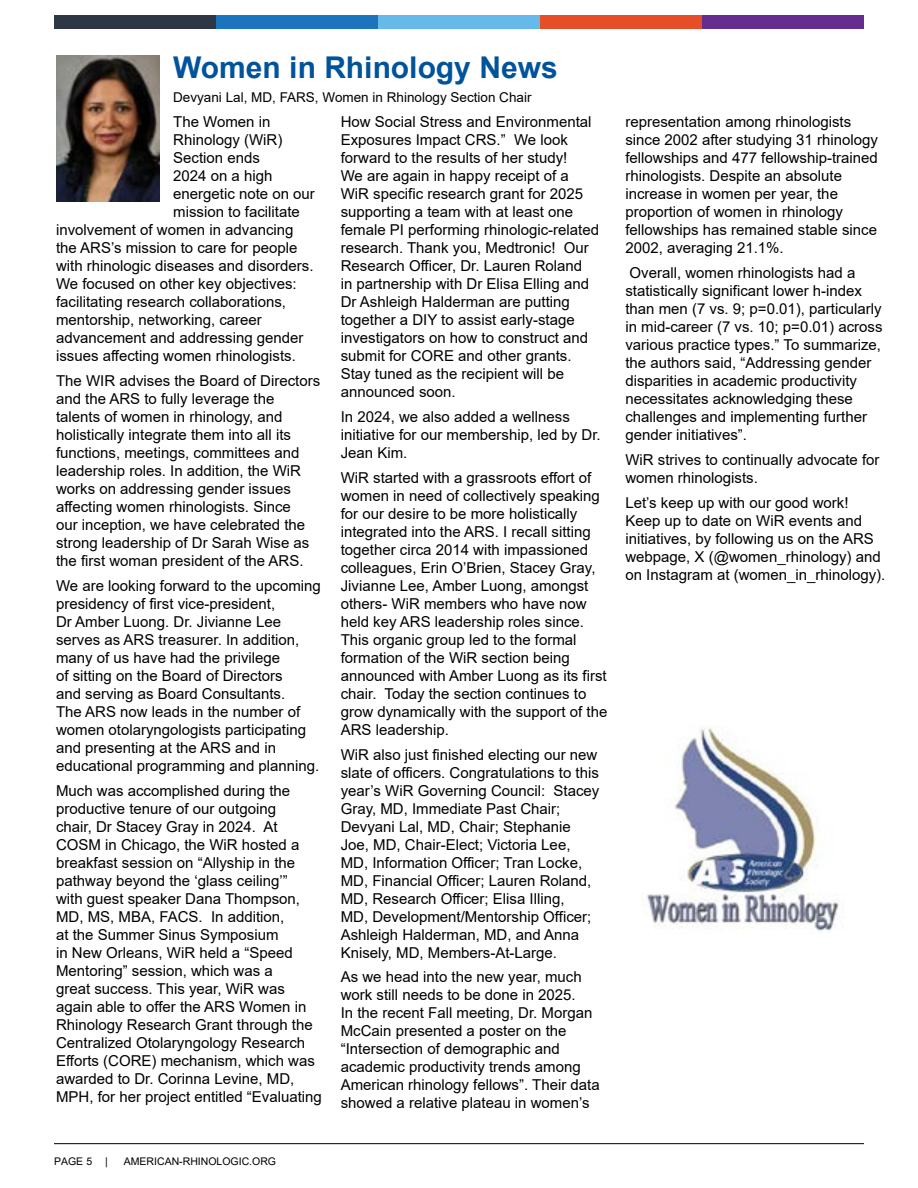
<style>
.page{position:relative;width:918px;height:1188px;background:#fff}
.page>*{position:absolute;margin:0;border:0;box-sizing:border-box;transform-origin:0 0}
.t1{font:700 30px "Arial";color:#00539b}
.t2{font:15px/18px "Arial";color:#000}
.t3{font:13.5px "Arial";color:#000}
.t4{font:10.5px "Arial";color:#000}
</style>
<div class="page">
<hr style="left:54px;top:1143px;width:810px;height:1px;background:#000">
<div style="left:54px;top:15px;width:162px;height:14px;background:#2d3844"></div>
<div style="left:216px;top:15px;width:162px;height:14px;background:#1c75bc"></div>
<div style="left:378px;top:15px;width:162px;height:14px;background:#65bae9"></div>
<div style="left:540px;top:15px;width:162px;height:14px;background:#e54e26"></div>
<div style="left:702px;top:15px;width:162px;height:14px;background:#662d91"></div>
<img style="left:56px;top:56px;width:104px;height:145px">
<img style="left:647px;top:725px;width:192px;height:207px">
<h1 class="t1" style="left:173px;top:47px;width:386px">Women in Rhinology News</h1>
<p class="t3" style="left:173px;top:88px;width:360px">Devyani Lal, MD, FARS, Women in Rhinology Section Chair</p>
<p class="t2" style="left:173px;top:113px;width:99px">The Women in</p>
<p class="t2" style="left:173px;top:131px;width:111px">Rhinology (WiR)</p>
<p class="t2" style="left:173px;top:149px;width:88px">Section ends</p>
<p class="t2" style="left:173px;top:167px;width:101px">2024 on a high</p>
<p class="t2" style="left:173px;top:185px;width:143px">energetic note on our</p>
<p class="t2" style="left:173px;top:203px;width:128px">mission to facilitate</p>
<p class="t2" style="left:56px;top:221px;width:239px">involvement of women in advancing</p>
<p class="t2" style="left:56px;top:239px;width:243px">the ARS’s mission to care for people</p>
<p class="t2" style="left:56px;top:257px;width:259px">with rhinologic diseases and disorders.</p>
<p class="t2" style="left:56px;top:275px;width:242px">We focused on other key objectives:</p>
<p class="t2" style="left:56px;top:293px;width:232px">facilitating research collaborations,</p>
<p class="t2" style="left:56px;top:311px;width:207px">mentorship, networking, career</p>
<p class="t2" style="left:56px;top:329px;width:249px">advancement and addressing gender</p>
<p class="t2" style="left:56px;top:347px;width:241px">issues affecting women rhinologists.</p>
<p class="t2" style="left:56px;top:372px;width:266px">The WIR advises the Board of Directors and the ARS to fully leverage the talents of women in rhinology, and holistically integrate them into all its functions, meetings, committees and leadership roles. In addition, the WiR works on addressing gender issues affecting women rhinologists. Since<br>our inception, we have celebrated the strong leadership of Dr Sarah Wise as the first woman president of the ARS.</p>
<p class="t2" style="left:56px;top:577px;width:266px">We are looking forward to the upcoming presidency of first vice-president,<br>Dr Amber Luong. Dr. Jivianne Lee serves as ARS treasurer. In addition, many of us have had the privilege<br>of sitting on the Board of Directors<br>and serving as Board Consultants.<br>The ARS now leads in the number of women otolaryngologists participating and presenting at the ARS and in educational programming and planning.</p>
<p class="t2" style="left:56px;top:781px;width:267px">Much was accomplished during the productive tenure of our outgoing<br>chair, Dr Stacey Gray in 2024. At COSM in Chicago, the WiR hosted a breakfast session on “Allyship in the pathway beyond the ‘glass ceiling’”<br>with guest speaker Dana Thompson, MD, MS, MBA, FACS. In addition,<br>at the Summer Sinus Symposium<br>in New Orleans, WiR held a “Speed Mentoring” session, which was a<br>great success. This year, WiR was again able to offer the ARS Women in Rhinology Research Grant through the Centralized Otolaryngology Research Efforts (CORE) mechanism, which was awarded to Dr. Corinna Levine, MD, MPH, for her project entitled “Evaluating</p>
<p class="t2" style="left:341px;top:113px;width:260px">How Social Stress and Environmental Exposures Impact CRS.” We look forward to the results of her study!<br>We are again in happy receipt of a WiR specific research grant for 2025 supporting a team with at least one female PI performing rhinologic-related research. Thank you, Medtronic! Our Research Officer, Dr. Lauren Roland<br>in partnership with Dr Elisa Elling and Dr Ashleigh Halderman are putting together a DIY to assist early-stage investigators on how to construct and submit for CORE and other grants.<br>Stay tuned as the recipient will be announced soon.</p>
<p class="t2" style="left:341px;top:408px;width:262px">In 2024, we also added a wellness initiative for our membership, led by Dr.<br>Jean Kim.</p>
<p class="t2" style="left:341px;top:469px;width:268px">WiR started with a grassroots effort of women in need of collectively speaking for our desire to be more holistically integrated into the ARS. I recall sitting together circa 2014 with impassioned colleagues, Erin O’Brien, Stacey Gray, Jivianne Lee, Amber Luong, amongst others- WiR members who have now held key ARS leadership roles since.<br>This organic group led to the formal formation of the WiR section being announced with Amber Luong as its first chair. Today the section continues to grow dynamically with the support of the ARS leadership.</p>
<p class="t2" style="left:341px;top:745px;width:260px">WiR also just finished electing our new slate of officers. Congratulations to this year’s WiR Governing Council: Stacey Gray, MD, Immediate Past Chair; Devyani Lal, MD, Chair; Stephanie Joe, MD, Chair-Elect; Victoria Lee, MD, Information Officer; Tran Locke, MD, Financial Officer; Lauren Roland, MD, Research Officer; Elisa Illing,<br>MD, Development/Mentorship Officer; Ashleigh Halderman, MD, and Anna Knisely, MD, Members-At-Large.</p>
<p class="t2" style="left:341px;top:968px;width:260px">As we head into the new year, much work still needs to be done in 2025.<br>In the recent Fall meeting, Dr. Morgan McCain presented a poster on the “Intersection of demographic and academic productivity trends among American rhinology fellows”. Their data showed a relative plateau in women’s</p>
<p class="t4" style="left:54px;top:1154px;width:55px">PAGE 5 |</p>
<p class="t4" style="left:124px;top:1154px;width:154px">AMERICAN-RHINOLOGIC.ORG</p>
<p class="t2" style="left:625px;top:113px;width:254px">representation among rhinologists since 2002 after studying 31 rhinology fellowships and 477 fellowship-trained rhinologists. Despite an absolute increase in women per year, the proportion of women in rhinology fellowships has remained stable since 2002, averaging 21.1%.</p>
<p class="t2" style="left:625px;top:264px;width:259px">Overall, women rhinologists had a statistically significant lower h-index than men (7 vs. 9; p=0.01), particularly in mid-career (7 vs. 10; p=0.01) across various practice types.” To summarize, the authors said, “Addressing gender disparities in academic productivity necessitates acknowledging these challenges and implementing further gender initiatives”.</p>
<p class="t2" style="left:625px;top:451px;width:256px">WiR strives to continually advocate for women rhinologists.</p>
<p class="t2" style="left:625px;top:493px;width:262px">Let’s keep up with our good work!<br>Keep up to date on WiR events and initiatives, by following us on the ARS webpage, X (@women_rhinology) and on Instagram at (women_in_rhinology).</p>
</div>
